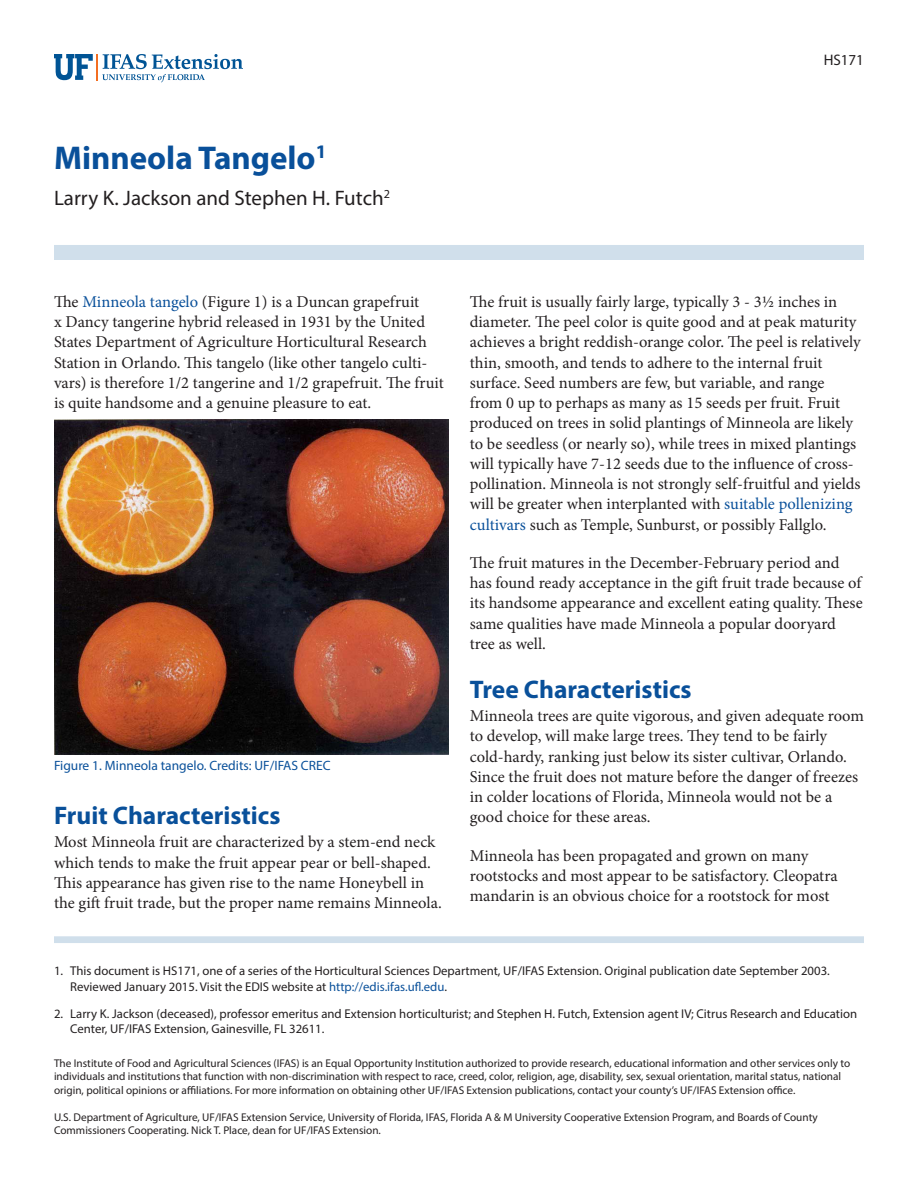
<style>
.page{position:relative;width:918px;height:1188px;background:#fff}
.page>*{position:absolute;margin:0;border:0;box-sizing:border-box;transform-origin:0 0}
.TitleRegular{font:700 33px "Myriad Pro";color:#09509a}
.SectionHeading0{font:700 25.5px "Myriad Pro";color:#09509a}
.Author{font:21px "Myriad Pro";color:#231f20}
.Paragraph{font:16.5px/20.2px "Minion Pro";color:#231f20}
.PubNumber{font:15.3px "Myriad Pro";color:#231f20}
.FigureCaption{font:13.5px "Myriad Pro";color:#09509a}
.t1{font:12.75px/15.3px "Myriad Pro";color:#231f20}
.Disclaimer{font:11.25px/13.5px "Myriad Pro";color:#231f20}
.s1{color:#09509a}
</style>
<div class="page">
<svg style="left:54px;top:54px;width:189px;height:28px"></svg>
<div style="left:54px;top:245px;width:810px;height:15px;background:#d0dfeb"></div>
<div style="left:54px;top:936px;width:810px;height:7px;background:#d0dfeb"></div>
<img style="left:54px;top:419px;width:394px;height:335px">
<p class="TitleRegular" style="left:54px;top:136px;width:274px">Minneola Tangelo<sup>1</sup></p>
<p class="Author" style="left:54px;top:185px;width:338px">Larry K. Jackson and Stephen H. Futch<sup>2</sup></p>
<p class="PubNumber" style="left:824px;top:51px;width:42px">HS171</p>
<p class="Paragraph" style="left:54px;top:292px;width:391px">The <span class="s1">Minneola tangelo</span> (Figure 1) is a Duncan grapefruit<br>x Dancy tangerine hybrid released in 1931 by the United States Department of Agriculture Horticultural Research Station in Orlando. This tangelo (like other tangelo culti&shy;vars) is therefore 1/2 tangerine and 1/2 grapefruit. The fruit is quite handsome and a genuine pleasure to eat.</p>
<p class="FigureCaption" style="left:54px;top:757px;width:278px">Figure 1. Minneola tangelo. Credits: UF/IFAS CREC</p>
<p class="SectionHeading0" style="left:54px;top:799px;width:228px">Fruit Characteristics</p>
<p class="Paragraph" style="left:54px;top:832px;width:389px">Most Minneola fruit are characterized by a stem-end neck which tends to make the fruit appear pear or bell-shaped.<br>This appearance has given rise to the name Honeybell in the gift fruit trade, but the proper name remains Minneola.</p>
<p class="Paragraph" style="left:470px;top:292px;width:392px">The fruit is usually fairly large, typically 3 - 3½ inches in diameter. The peel color is quite good and at peak maturity achieves a bright reddish-orange color. The peel is relatively thin, smooth, and tends to adhere to the internal fruit surface. Seed numbers are few, but variable, and range from 0 up to perhaps as many as 15 seeds per fruit. Fruit produced on trees in solid plantings of Minneola are likely to be seedless (or nearly so), while trees in mixed plantings will typically have 7-12 seeds due to the influence of cross&shy;pollination. Minneola is not strongly self-fruitful and yields will be greater when interplanted with <span class="s1">suitable pollenizing cultivars</span> such as Temple, Sunburst, or possibly Fallglo.</p>
<p class="Paragraph" style="left:470px;top:553px;width:395px">The fruit matures in the December-February period and has found ready acceptance in the gift fruit trade because of its handsome appearance and excellent eating quality. These same qualities have made Minneola a popular dooryard tree as well.</p>
<p class="SectionHeading0" style="left:470px;top:672px;width:223px">Tree Characteristics</p>
<p class="Paragraph" style="left:470px;top:706px;width:396px">Minneola trees are quite vigorous, and given adequate room to develop, will make large trees. They tend to be fairly cold-hardy, ranking just below its sister cultivar, Orlando.<br>Since the fruit does not mature before the danger of freezes in colder locations of Florida, Minneola would not be a good choice for these areas.</p>
<p class="Paragraph" style="left:470px;top:845px;width:370px">Minneola has been propagated and grown on many rootstocks and most appear to be satisfactory. Cleopatra mandarin is an obvious choice for a rootstock for most</p>
<p class="t1" style="left:70px;top:963px;width:761px;text-indent:-16px">1. This document is HS171, one of a series of the Horticultural Sciences Department, UF/IFAS Extension. Original publication date September 2003.<br>Reviewed January 2015. Visit the EDIS website at <span class="s1">http://edis.ifas.ufl.edu</span>.</p>
<p class="t1" style="left:70px;top:1006px;width:788px;text-indent:-16px">2. Larry K. Jackson (deceased), professor emeritus and Extension horticulturist; and Stephen H. Futch, Extension agent IV; Citrus Research and Education<br>Center, UF/IFAS Extension, Gainesville, FL 32611.</p>
<p class="Disclaimer" style="left:54px;top:1056px;width:798px">The Institute of Food and Agricultural Sciences (IFAS) is an Equal Opportunity Institution authorized to provide research, educational information and other services only to individuals and institutions that function with non-discrimination with respect to race, creed, color, religion, age, disability, sex, sexual orientation, marital status, national origin, political opinions or affiliations. For more information on obtaining other UF/IFAS Extension publications, contact your county’s UF/IFAS Extension office.</p>
<p class="Disclaimer" style="left:54px;top:1110px;width:765px">U.S. Department of Agriculture, UF/IFAS Extension Service, University of Florida, IFAS, Florida A &amp; M University Cooperative Extension Program, and Boards of County<br>Commissioners Cooperating. Nick T. Place, dean for UF/IFAS Extension.</p>
</div>
